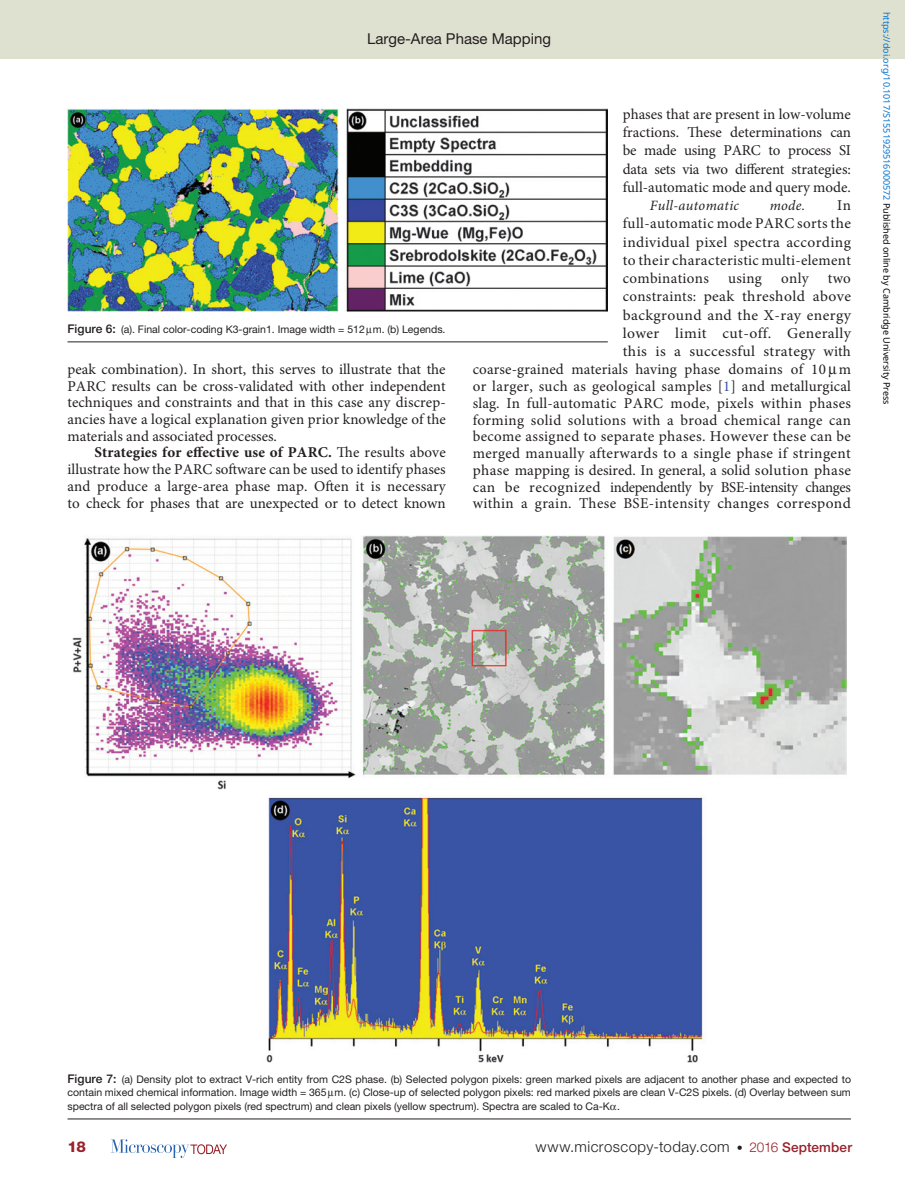
<style>
.page{position:relative;width:905px;height:1188px;background:#fff}
.page>*{position:absolute;margin:0;border:0;box-sizing:border-box;transform-origin:0 0}
.pPara{font:15px/18.3px "Minion Pro";letter-spacing:.025em;color:#231f20;text-align:justify}
.pFirstpara{font:15px/18.3px "Minion Pro";color:#231f20;text-align:justify}
.t1{font:300 15px "Helvetica Neue LT Std";letter-spacing:.03em;color:#231f20}
.t2{font:15px "Helvetica Neue LT Std";color:#231f20}
.t3{font:800 15px "Helvetica Neue LT Std";color:#98212a}
.pPara-2{font:italic 14.25px "Minion Pro";letter-spacing:.025em;color:#231f20}
.pFigureCaption{font:10.5px/13.5px "Helvetica Neue LT Std";color:#231f20;text-align:justify}
.t4{font:9px "Noto Sans";color:#0172cf}
.s1{font-weight:500;font-size:12px}
.s2{font-weight:700}
.s3{color:#3a53a3}
.s4{color:#000}
.s5{font-size:12px}
.s6{font-size:13.5px;color:#98212a}
.s7{font-weight:500;font-size:13.5px;color:#98212a}
</style>
<div class="page">
<div style="left:0;top:0;width:904px;height:58px;background:#dfe1d0"></div>
<svg style="left:111px;top:1139px;width:116px;height:19px"></svg>
<img style="left:72px;top:536px;width:774px;height:526px">
<hr style="left:68px;top:1119px;width:782px;height:1px;background:#231f20">
<img style="left:68px;top:108px;width:539px;height:204px">
<hr style="left:68px;top:342px;width:540px;height:1px;background:#231f20">
<p class="t2" style="left:367px;top:30px;width:185px">Large-Area Phase Mapping</p>
<p class="pFigureCaption" style="left:68px;top:322px;width:379px"><span class="s1">Figure 6:</span> (a). Final color-coding K3-grain1. Image width = 512 m. (b) Legends.</p>
<p class="pPara" style="left:68px;top:361px;width:380px;line-height:16.5px">peak combination). In short, this serves to illustrate that the PARC results can be cross-validated with other independent techniques and constraints and that in this case any discrep&shy;ancies have a logical explanation given prior knowledge of the materials and associated processes.</p>
<p class="pFirstpara" style="left:68px;top:444px;width:380px;line-height:17px;text-indent:27px"><span class="s2">Strategies for effective use of PARC.</span> The results above illustrate how the PARC software can be used to identify phases and produce a large-area phase map. Often it is necessary to check for phases that are unexpected or to detect known</p>
<p class="pFirstpara" style="left:622px;top:105px;width:229px">phases that are present in low-volume fractions. These determinations can be made using PARC to process SI data sets via two different strategies: full-automatic mode and query mode.</p>
<p class="pPara-2" style="left:650px;top:196px;width:91px">Full-automatic</p>
<p class="pPara-2" style="left:769px;top:196px;width:37px">mode.</p>
<p class="pPara" style="left:622px;top:196px;width:230px;text-indent:214px">In full-automatic mode PARC sorts the individual pixel spectra according to their characteristic multi-element combinations</p>
<p class="pPara" style="left:728px;top:269px;width:35px">using</p>
<p class="pPara" style="left:781px;top:269px;width:29px">only</p>
<p class="pPara" style="left:472px;top:269px;width:380px;text-align:right">two<br>constraints: peak threshold above<br>background and the X-ray energy<br>lower limit cut-off. Generally<br>this is a successful strategy with<br>coarse-grained materials having phase domains of 10 m</p>
<p class="pPara" style="left:473px;top:378px;width:380px;line-height:16.8px">or larger, such as geological samples [<span class="s3">1</span>] and metallurgical slag. In full-automatic PARC mode, pixels within phases forming solid solutions with a broad chemical range can become assigned to separate phases. However these can be merged manually afterwards to a single phase if stringent phase mapping is desired. In general, a solid solution phase can be recognized independently by BSE-intensity changes within a grain. These BSE-intensity changes correspond</p>
<p class="t4" style="left:893px;top:12px;width:394px;rotate:90deg">https://doi.org/10.1017/S1551929516000572 <span class="s4">Published online by Cambridge University Press</span></p>
<p class="pFigureCaption" style="left:68px;top:1072px;width:785px"><span class="s1">Figure 7:</span> (a) Density plot to extract V-rich entity from C2S phase. (b) Selected polygon pixels: green marked pixels are adjacent to another phase and expected to contain mixed chemical information. Image width = 365 m. (c) Close-up of selected polygon pixels: red marked pixels are clean V-C2S pixels. (d) Overlay between sum spectra of all selected polygon pixels (red spectrum) and clean pixels (yellow spectrum). Spectra are scaled to Ca-K .</p>
<p class="t3" style="left:68px;top:1138px;width:20px">18</p>
<p class="t1" style="left:535px;top:1137px;width:318px">www.microscopy-today.com <span class="s5">•</span> <span class="s6">2016</span> <span class="s7">September</span></p>
</div>
